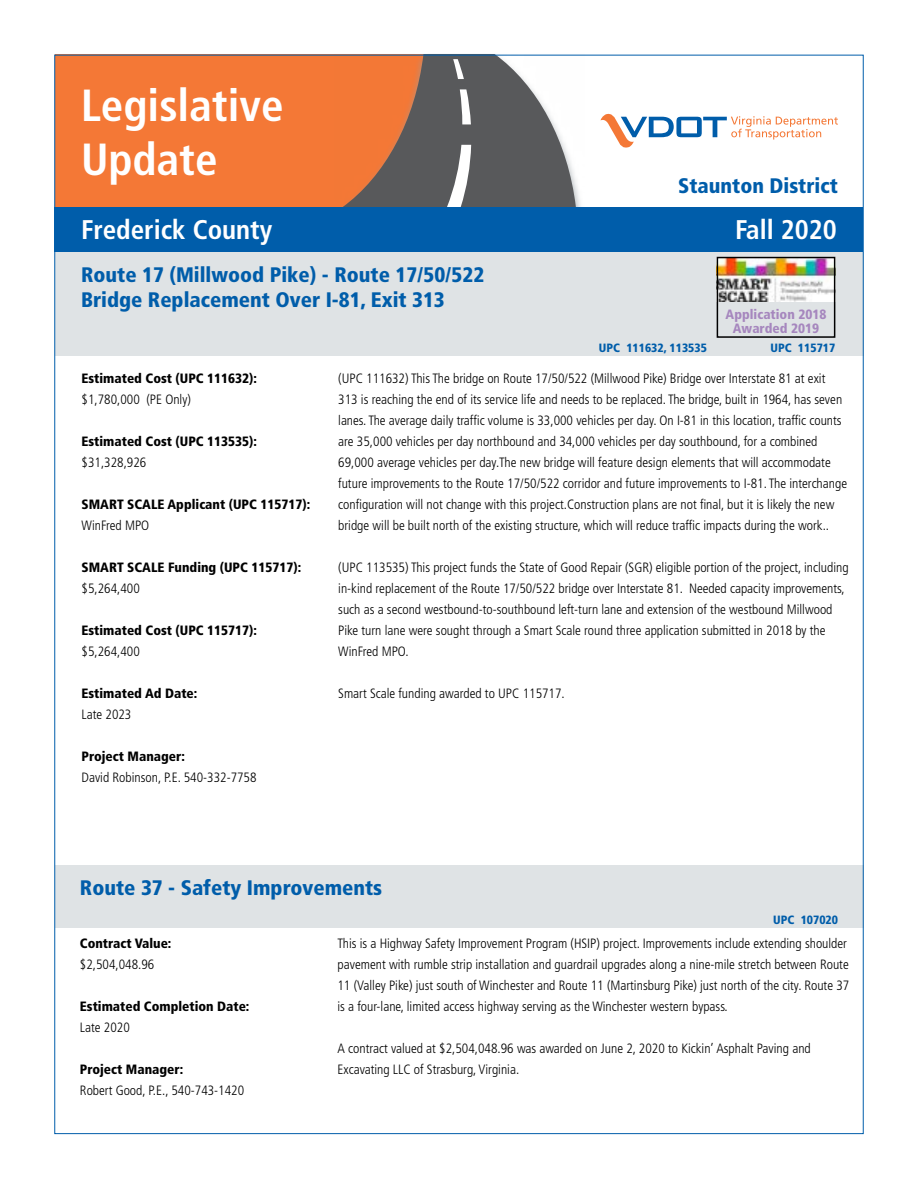
<style>
.page{position:relative;width:918px;height:1188px;background:#fff}
.page>*{position:absolute;margin:0;border:0;box-sizing:border-box;transform-origin:0 0}
.t1{font:700 condensed 45px/54px "Frutiger LT Std";color:#fff}
.t2{font:700 condensed 27px "Frutiger LT Std";color:#fff}
.t3{font:900 condensed 21px/25.2px "Frutiger LT Std";color:#005daa}
.t4{font:300 condensed 13.5px/21px "Frutiger LT Std";color:#000}
.t5{font:900 condensed 13.5px "Frutiger LT Std";color:#000}
.t6{font:900 condensed 13.5px/13.5px "Frutiger LT Std";color:#a687be;text-align:center}
.t7{font:900 condensed 12px "Frutiger LT Std";color:#005daa}
</style>
<div class="page">
<div style="left:55px;top:54px;width:279px;height:153px;background:#f47836"></div>
<svg style="left:600px;top:113px;width:238px;height:35px"></svg>
<svg style="left:334px;top:54px;width:251px;height:153px"></svg>
<svg style="left:342px;top:54px;width:234px;height:153px;background:#92776a"></svg>
<div style="left:55px;top:207px;width:808px;height:45px;background:#005daa"></div>
<div style="left:55px;top:252px;width:809px;height:104px;background:#dfe3e5"></div>
<img style="left:720px;top:260px;width:112px;height:41px">
<div style="left:717px;top:257px;width:118px;height:81px;border:2px solid #000"></div>
<div style="left:55px;top:865px;width:809px;height:62px;background:#dfe3e5"></div>
<h1 class="t1" style="left:81px;top:78px;width:204px">Legislative<br>Update</h1>
<h2 class="t2" style="left:81px;top:214px;width:193px">Frederick County</h2>
<h2 class="t2" style="left:735px;top:214px;width:103px">Fall 2020</h2>
<h3 class="t3" style="left:678px;top:173px;width:161px">Staunton District</h3>
<h3 class="t3" style="left:81px;top:262px;width:405px">Route 17 (Millwood Pike) - Route 17/50/522<br>Bridge Replacement Over I-81, Exit 313</h3>
<p class="t7" style="left:599px;top:341px;width:110px">UPC 111632, 113535</p>
<p class="t6" style="left:726px;top:308px;width:102px">Application 2018<br>Awarded 2019</p>
<p class="t7" style="left:771px;top:341px;width:66px">UPC 115717</p>
<p class="t5" style="left:82px;top:370px;width:177px">Estimated Cost (UPC 111632):</p>
<p class="t4" style="left:82px;top:389px;width:111px">$1,780,000 (PE Only)</p>
<p class="t5" style="left:82px;top:433px;width:177px">Estimated Cost (UPC 113535):</p>
<p class="t4" style="left:82px;top:452px;width:66px">$31,328,926</p>
<p class="t5" style="left:82px;top:496px;width:230px">SMART SCALE Applicant (UPC 115717):</p>
<p class="t4" style="left:82px;top:515px;width:69px">WinFred MPO</p>
<p class="t5" style="left:82px;top:559px;width:221px">SMART SCALE Funding (UPC 115717):</p>
<p class="t4" style="left:82px;top:578px;width:60px">$5,264,400</p>
<p class="t5" style="left:82px;top:622px;width:177px">Estimated Cost (UPC 115717):</p>
<p class="t4" style="left:82px;top:641px;width:60px">$5,264,400</p>
<p class="t5" style="left:82px;top:685px;width:117px">Estimated Ad Date:</p>
<p class="t4" style="left:82px;top:704px;width:51px">Late 2023</p>
<p class="t5" style="left:82px;top:748px;width:105px">Project Manager:</p>
<p class="t4" style="left:82px;top:767px;width:177px">David Robinson, P.E. 540-332-7758</p>
<p class="t4" style="left:338px;top:368px;width:510px">(UPC 111632) This The bridge on Route 17/50/522 (Millwood Pike) Bridge over Interstate 81 at exit 313 is reaching the end of its service life and needs to be replaced. The bridge, built in 1964, has seven lanes. The average daily traffic volume is 33,000 vehicles per day. On I-81 in this location, traffic counts are 35,000 vehicles per day northbound and 34,000 vehicles per day southbound, for a combined 69,000 average vehicles per day.The new bridge will feature design elements that will accommodate future improvements to the Route 17/50/522 corridor and future improvements to I-81. The interchange configuration will not change with this project.Construction plans are not final, but it is likely the new bridge will be built north of the existing structure, which will reduce traffic impacts during the work..</p>
<p class="t4" style="left:338px;top:557px;width:512px">(UPC 113535) This project funds the State of Good Repair (SGR) eligible portion of the project, including in-kind replacement of the Route 17/50/522 bridge over Interstate 81. Needed capacity improvements, such as a second westbound-to-southbound left-turn lane and extension of the westbound Millwood Pike turn lane were sought through a Smart Scale round three application submitted in 2018 by the WinFred MPO.</p>
<p class="t4" style="left:338px;top:683px;width:228px">Smart Scale funding awarded to UPC 115717.</p>
<h3 class="t3" style="left:80px;top:875px;width:304px">Route 37 - Safety Improvements</h3>
<p class="t7" style="left:773px;top:912px;width:66px">UPC 107020</p>
<p class="t5" style="left:80px;top:935px;width:93px">Contract Value:</p>
<p class="t4" style="left:80px;top:954px;width:76px">$2,504,048.96</p>
<p class="t5" style="left:80px;top:998px;width:171px">Estimated Completion Date:</p>
<p class="t4" style="left:80px;top:1017px;width:51px">Late 2020</p>
<p class="t5" style="left:80px;top:1061px;width:105px">Project Manager:</p>
<p class="t4" style="left:80px;top:1080px;width:166px">Robert Good, P.E., 540-743-1420</p>
<p class="t4" style="left:338px;top:933px;width:513px">This is a Highway Safety Improvement Program (HSIP) project. Improvements include extending shoulder pavement with rumble strip installation and guardrail upgrades along a nine-mile stretch between Route 11 (Valley Pike) just south of Winchester and Route 11 (Martinsburg Pike) just north of the city. Route 37 is a four-lane, limited access highway serving as the Winchester western bypass.</p>
<p class="t4" style="left:338px;top:1038px;width:475px">A contract valued at $2,504,048.96 was awarded on June 2, 2020 to Kickin’ Asphalt Paving and<br>Excavating LLC of Strasburg, Virginia.</p>
</div>
